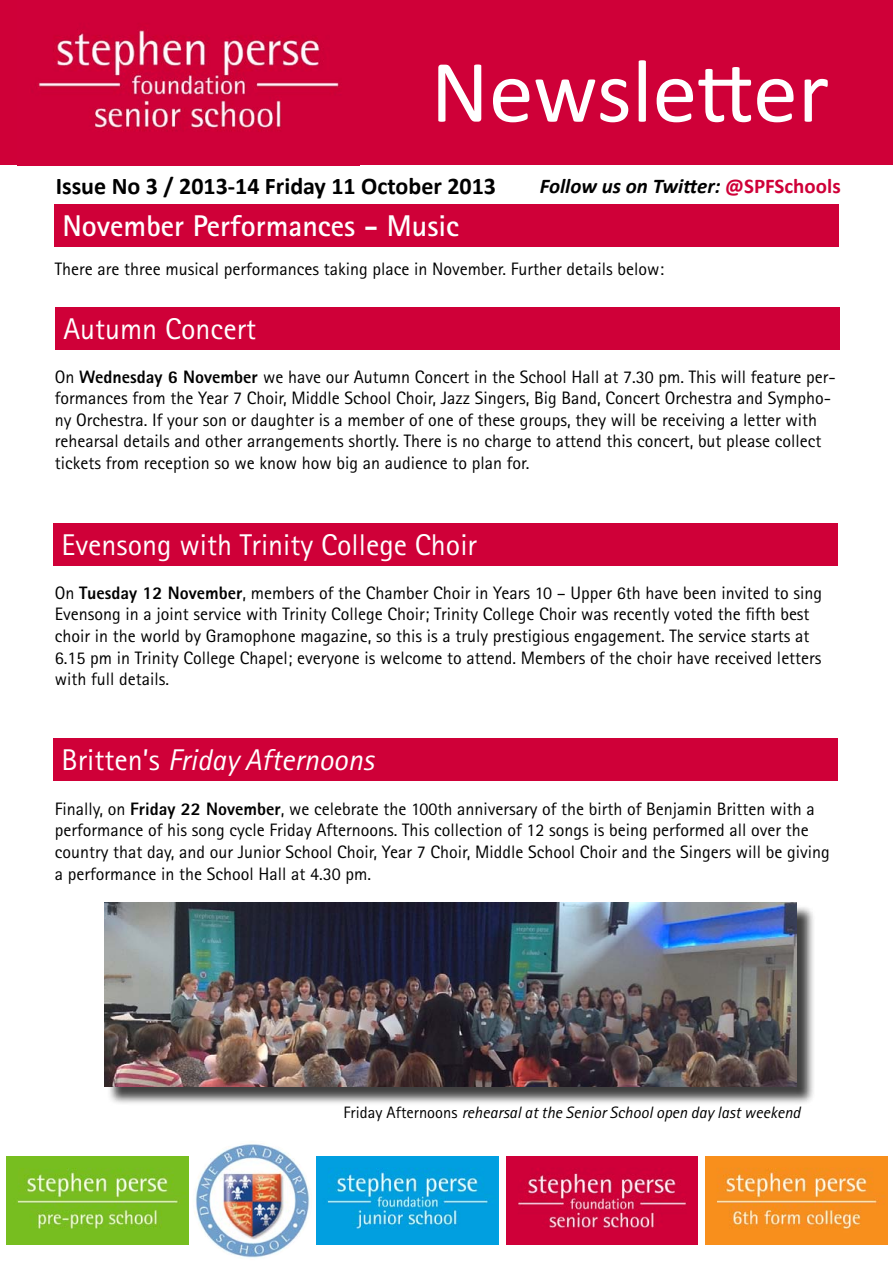
<style>
.page{position:relative;width:893px;height:1263px;background:#fff}
.page>*{position:absolute;margin:0;border:0;box-sizing:border-box;transform-origin:0 0}
.t1{font:90px "Calibri";color:#fff}
.t2{font:30px "Rotis Sans Serif Std";color:#fff}
.t3{font:700 30px "Rotis Sans Serif Std";color:#fff}
.t4{font:italic 30px "Rotis Sans Serif Std";color:#fff}
.t5{font:700 24px "Calibri";color:#000}
.t6{font:italic 700 21px "Calibri";color:#000}
.t7{font:18px/21.6px "Rotis Sans Serif Std";color:#000}
.t8{font:italic 16.5px "Rotis Sans Serif Std";color:#000}
.s1{font-style:normal;color:#cf0038}
.s2{font-weight:800}
.s3{font-style:normal}
</style>
<div class="page">
<div style="left:0;top:0;width:893px;height:165px;background:#cf0038"></div>
<div style="left:54px;top:204px;width:785px;height:43px;background:#cf0038"></div>
<img style="left:6px;top:1156px;width:183px;height:88px">
<img style="left:316px;top:1156px;width:182px;height:88px">
<img style="left:506px;top:1156px;width:191px;height:88px">
<img style="left:705px;top:1156px;width:183px;height:88px">
<img style="left:193px;top:1140px;width:119px;height:120px;border-radius:60px">
<img style="left:38px;top:30px;width:302px;height:101px">
<div style="left:53px;top:523px;width:785px;height:42px;background:#cf0038"></div>
<div style="left:53px;top:738px;width:785px;height:43px;background:#cf0038"></div>
<div style="left:55px;top:308px;width:785px;height:42px;background:#cf0038"></div>
<div style="left:107px;top:905px;width:708px;height:201px;background:#000;opacity:.75"></div>
<img style="left:105px;top:903px;width:691px;height:183px">
<h1 class="t1" style="left:431px;top:35px;width:400px">Newsletter</h1>
<h3 class="t5" style="left:56px;top:171px;width:442px">Issue No 3 / 2013-14 Friday 11 October 2013</h3>
<p class="t6" style="left:540px;top:173px;width:302px">Follow us on Twitter: <span class="s1">@SPFSchools</span></p>
<h2 class="t3" style="left:63px;top:207px;width:398px">November Performances - Music</h2>
<p class="t7" style="left:55px;top:258px;width:611px">There are three musical performances taking place in November. Further details below:</p>
<h2 class="t2" style="left:63px;top:311px;width:194px">Autumn Concert</h2>
<p class="t7" style="left:55px;top:366px;width:782px">On <span class="s2">Wednesday 6 November</span> we have our Autumn Concert in the School Hall at 7.30 pm. This will feature per&shy;formances from the Year 7 Choir, Middle School Choir, Jazz Singers, Big Band, Concert Orchestra and Sympho&shy;ny Orchestra. If your son or daughter is a member of one of these groups, they will be receiving a letter with rehearsal details and other arrangements shortly. There is no charge to attend this concert, but please collect tickets from reception so we know how big an audience to plan for.</p>
<h2 class="t2" style="left:62px;top:527px;width:417px">Evensong with Trinity College Choir</h2>
<p class="t7" style="left:55px;top:582px;width:769px">On <span class="s2">Tuesday 12 November</span>, members of the Chamber Choir in Years 10 – Upper 6th have been invited to sing Evensong in a joint service with Trinity College Choir; Trinity College Choir was recently voted the fifth best choir in the world by Gramophone magazine, so this is a truly prestigious engagement. The service starts at 6.15 pm in Trinity College Chapel; everyone is welcome to attend. Members of the choir have received letters with full details.</p>
<h2 class="t4" style="left:62px;top:742px;width:314px"><span class="s3">Britten’s</span> Friday Afternoons</h2>
<p class="t7" style="left:55px;top:798px;width:776px">Finally, on <span class="s2">Friday 22 November</span>, we celebrate the 100th anniversary of the birth of Benjamin Britten with a performance of his song cycle Friday Afternoons. This collection of 12 songs is being performed all over the country that day, and our Junior School Choir, Year 7 Choir, Middle School Choir and the Singers will be giving a performance in the School Hall at 4.30 pm.</p>
<p class="t8" style="left:344px;top:1102px;width:458px"><span class="s3">Friday Afternoons</span> rehearsal at the Senior School open day last weekend</p>
</div>
